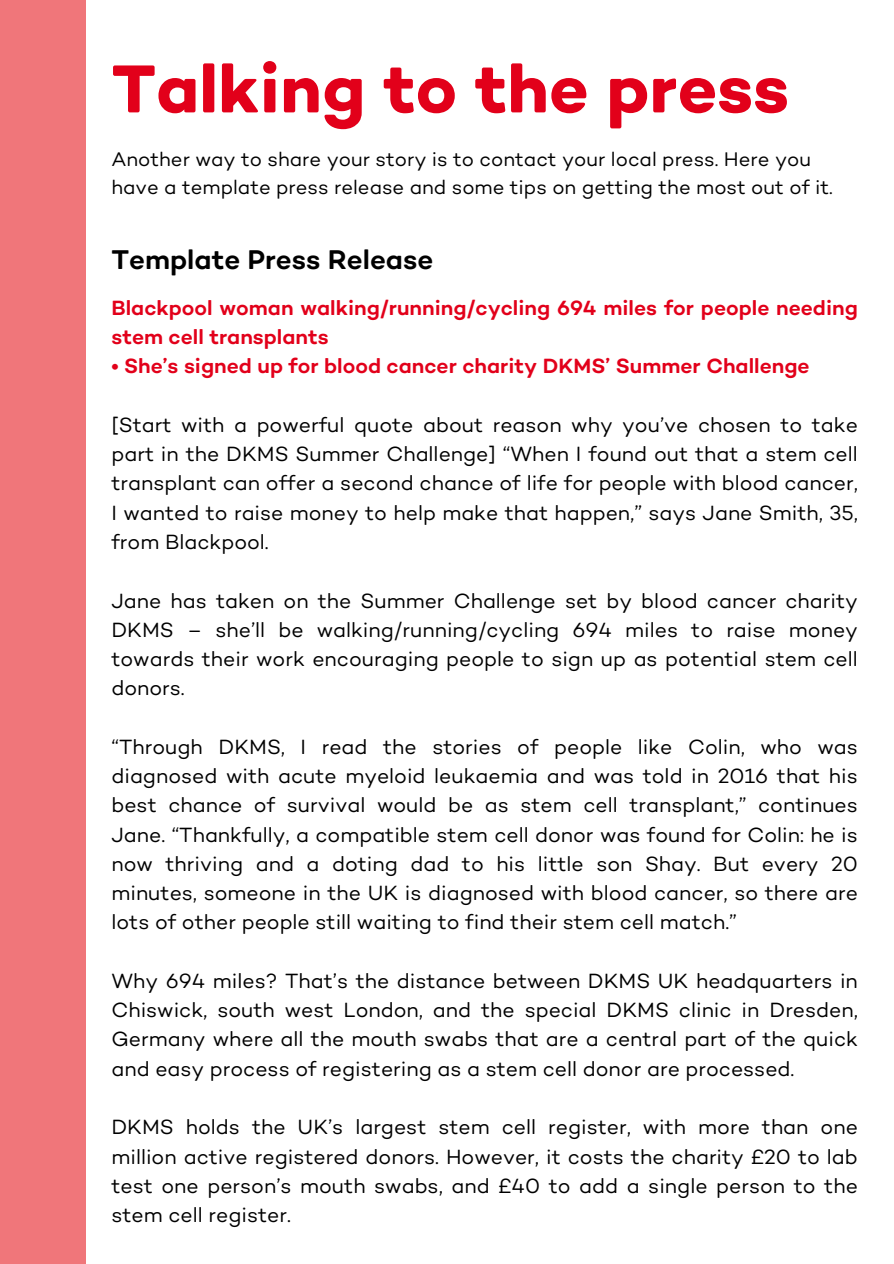
<style>
.page{position:relative;width:894px;height:1264px;background:#fff}
.page>*{position:absolute;margin:0;border:0;box-sizing:border-box;transform-origin:0 0}
.t1{font:700 69px "DKMS Custom";color:#e2001a}
.t2{font:500 27.6px "DKMS Custom";color:#000}
.t3{font:21px/29.2px "DKMS Custom";color:#000;text-align:justify}
.t4{font:500 21px/29.2px "DKMS Custom";color:#e2001a}
.t5{font:20.1px/27.6px "DKMS Custom";color:#000}
</style>
<div class="page">
<div style="left:0;top:0;width:86px;height:1263px;background:#f0767a"></div>
<h1 class="t1" style="left:111px;top:47px;width:679px">Talking to the press</h1>
<p class="t5" style="left:111px;top:145px;width:722px">Another way to share your story is to contact your local press. Here you have a template press release and some tips on getting the most out of it.</p>
<h2 class="t2" style="left:111px;top:243px;width:323px">Template Press Release</h2>
<p class="t4" style="left:111px;top:293px;width:747px">Blackpool woman walking/running/cycling 694 miles for people needing stem cell transplants</p>
<p class="t4" style="left:111px;top:351px;width:699px">• She’s signed up for blood cancer charity DKMS’ Summer Challenge</p>
<p class="t3" style="left:111px;top:410px;width:747px">[Start with a powerful quote about reason why you’ve chosen to take part in the DKMS Summer Challenge] “When I found out that a stem cell transplant can offer a second chance of life for people with blood cancer, I wanted to raise money to help make that happen,” says Jane Smith, 35, from Blackpool.</p>
<p class="t3" style="left:111px;top:585px;width:747px">Jane has taken on the Summer Challenge set by blood cancer charity DKMS – she’ll be walking/running/cycling 694 miles to raise money towards their work encouraging people to sign up as potential stem cell donors.</p>
<p class="t3" style="left:111px;top:732px;width:747px">“Through DKMS, I read the stories of people like Colin, who was diagnosed with acute myeloid leukaemia and was told in 2016 that his best chance of survival would be as stem cell transplant,” continues Jane. “Thankfully, a compatible stem cell donor was found for Colin: he is now thriving and a doting dad to his little son Shay. But every 20 minutes, someone in the UK is diagnosed with blood cancer, so there are lots of other people still waiting to find their stem cell match.”</p>
<p class="t3" style="left:111px;top:966px;width:747px">Why 694 miles? That’s the distance between DKMS UK headquarters in Chiswick, south west London, and the special DKMS clinic in Dresden, Germany where all the mouth swabs that are a central part of the quick and easy process of registering as a stem cell donor are processed.</p>
<p class="t3" style="left:111px;top:1112px;width:747px">DKMS holds the UK’s largest stem cell register, with more than one million active registered donors. However, it costs the charity £20 to lab test one person’s mouth swabs, and £40 to add a single person to the stem cell register.</p>
</div>
